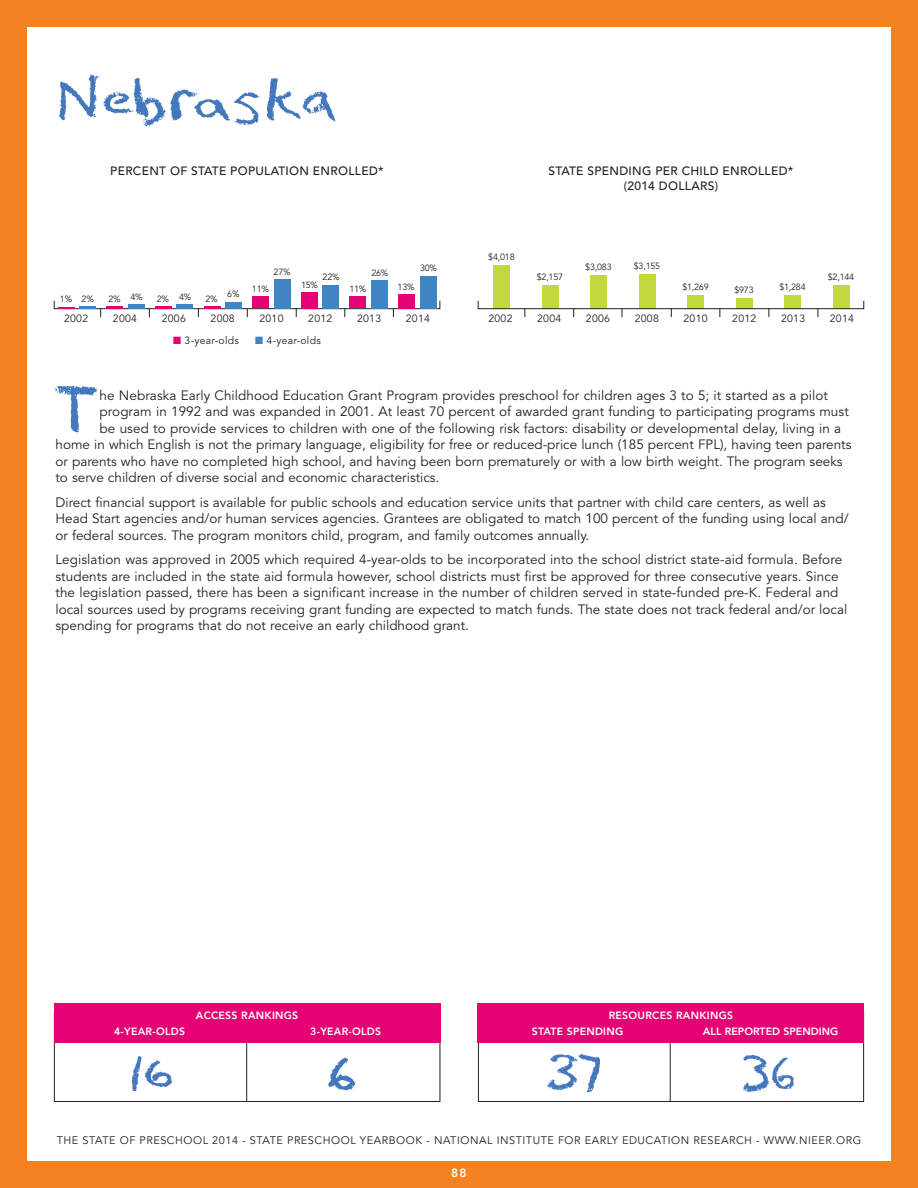
<style>
.page{position:relative;width:918px;height:1188px;background:#f58220}
.page>*{position:absolute;margin:0;border:0;box-sizing:border-box;transform-origin:0 0}
.t1{font:13.5px/16.5px "Avenir";color:#231f20}
.t2{font:500 12px/15px "Avenir";letter-spacing:.025em;color:#231f20;text-align:center}
.t3{font:800 12px "Avenir";color:#fff}
.t4{font:10.8px "Avenir";letter-spacing:.05em;color:#231f20}
.t5{font:10.5px "Avenir";letter-spacing:.025em;color:#231f20}
.t6{font:800 10.5px/16.5px "Avenir";letter-spacing:.025em;color:#fff}
.t7{font:800 10.5px "Avenir";letter-spacing:.005em;color:#fff}
.t8{font:9px "Avenir";letter-spacing:-.025em;color:#231f20}
.s1{color:#e60275}
.s2{color:#3e85c5}
</style>
<div class="page">
<div style="left:27px;top:27px;width:864px;height:1134px;background:#fff"></div>
<svg style="left:267px;top:78px;width:69px;height:44px"></svg>
<svg style="left:59px;top:74px;width:200px;height:53px"></svg>
<div style="left:54px;top:1012px;width:386px;height:90px;border:1px solid #231f20"></div>
<hr style="left:246px;top:1015px;width:1px;height:86px;background:#231f20">
<div style="left:54px;top:1004px;width:386px;height:39px;background:#e60275"></div>
<div style="left:478px;top:1012px;width:386px;height:90px;border:1px solid #231f20"></div>
<hr style="left:670px;top:1015px;width:1px;height:86px;background:#231f20">
<div style="left:478px;top:1004px;width:386px;height:39px;background:#e60275"></div>
<img style="left:547px;top:1055px;width:53px;height:36px">
<svg style="left:55px;top:385px;width:42px;height:48px"></svg>
<svg style="left:328px;top:1058px;width:28px;height:33px"></svg>
<img style="left:132px;top:1056px;width:40px;height:35px">
<img style="left:743px;top:1056px;width:51px;height:36px">
<div style="left:493px;top:265px;width:17px;height:44px;background:#c2d83f"></div>
<div style="left:542px;top:285px;width:16px;height:24px;background:#c2d83f"></div>
<div style="left:590px;top:275px;width:17px;height:34px;background:#c2d83f"></div>
<div style="left:639px;top:275px;width:16px;height:34px;background:#c2d83f"></div>
<div style="left:687px;top:295px;width:17px;height:14px;background:#c2d83f"></div>
<div style="left:736px;top:298px;width:16px;height:11px;background:#c2d83f"></div>
<div style="left:784px;top:295px;width:17px;height:14px;background:#c2d83f"></div>
<div style="left:833px;top:285px;width:16px;height:24px;background:#c2d83f"></div>
<div style="left:478px;top:301px;width:386px;height:8px;border:1px solid #231f20"></div>
<svg style="left:80px;top:306px;width:21px;height:11px"></svg>
<svg style="left:58px;top:307px;width:16px;height:1px"></svg>
<hr style="left:128px;top:304px;width:16px;height:4px;background:#3e85c5">
<svg style="left:107px;top:306px;width:16px;height:2px"></svg>
<hr style="left:177px;top:304px;width:16px;height:4px;background:#3e85c5">
<svg style="left:149px;top:306px;width:22px;height:11px"></svg>
<div style="left:226px;top:302px;width:16px;height:6px;background:#3e85c5"></div>
<svg style="left:198px;top:306px;width:22px;height:11px"></svg>
<div style="left:274px;top:279px;width:16px;height:29px;background:#3e85c5"></div>
<div style="left:253px;top:296px;width:16px;height:12px;background:#e60275"></div>
<div style="left:323px;top:285px;width:16px;height:23px;background:#3e85c5"></div>
<div style="left:301px;top:292px;width:16px;height:16px;background:#e60275"></div>
<div style="left:420px;top:276px;width:16px;height:32px;background:#3e85c5"></div>
<div style="left:398px;top:294px;width:17px;height:14px;background:#e60275"></div>
<div style="left:371px;top:280px;width:17px;height:28px;background:#3e85c5"></div>
<div style="left:350px;top:296px;width:16px;height:12px;background:#e60275"></div>
<p class="t2" style="left:110px;top:164px;width:275px">PERCENT OF STATE POPULATION ENROLLED*</p>
<p class="t2" style="left:548px;top:164px;width:247px">STATE SPENDING PER CHILD ENROLLED* (2014 DOLLARS)</p>
<p class="t8" style="left:60px;top:295px;width:35px">1% 2%</p>
<p class="t8" style="left:108px;top:294px;width:36px">2% 4%</p>
<p class="t8" style="left:157px;top:294px;width:36px">2% 4%</p>
<p class="t8" style="left:227px;top:291px;width:14px">6%</p>
<p class="t8" style="left:205px;top:295px;width:14px">2%</p>
<p class="t8" style="left:274px;top:268px;width:19px">27%</p>
<p class="t8" style="left:252px;top:285px;width:19px">11%</p>
<p class="t8" style="left:323px;top:273px;width:19px">22%</p>
<p class="t8" style="left:301px;top:281px;width:19px">15%</p>
<p class="t8" style="left:371px;top:269px;width:19px">26%</p>
<p class="t8" style="left:349px;top:285px;width:19px">11%</p>
<p class="t8" style="left:420px;top:265px;width:19px">30%</p>
<p class="t8" style="left:398px;top:283px;width:19px">13%</p>
<p class="t8" style="left:488px;top:253px;width:28px">$4,018</p>
<p class="t8" style="left:537px;top:273px;width:28px">$2,157</p>
<p class="t8" style="left:585px;top:263px;width:28px">$3,083</p>
<p class="t8" style="left:634px;top:263px;width:28px">$3,155</p>
<p class="t8" style="left:682px;top:283px;width:28px">$1,269</p>
<p class="t8" style="left:734px;top:286px;width:21px">$973</p>
<p class="t8" style="left:779px;top:283px;width:28px">$1,284</p>
<p class="t8" style="left:828px;top:274px;width:28px">$2,144</p>
<p class="t5" style="left:64px;top:314px;width:26px">2002</p>
<p class="t5" style="left:113px;top:314px;width:26px">2004</p>
<p class="t5" style="left:162px;top:314px;width:26px">2006</p>
<p class="t5" style="left:211px;top:314px;width:26px">2008</p>
<p class="t5" style="left:259px;top:314px;width:26px">2010</p>
<p class="t5" style="left:308px;top:314px;width:26px">2012</p>
<p class="t5" style="left:357px;top:314px;width:26px">2013</p>
<p class="t5" style="left:406px;top:314px;width:26px">2014</p>
<p class="t5" style="left:488px;top:314px;width:26px">2002</p>
<p class="t5" style="left:537px;top:314px;width:26px">2004</p>
<p class="t5" style="left:586px;top:314px;width:26px">2006</p>
<p class="t5" style="left:635px;top:314px;width:26px">2008</p>
<p class="t5" style="left:684px;top:314px;width:26px">2010</p>
<p class="t5" style="left:732px;top:314px;width:26px">2012</p>
<p class="t5" style="left:781px;top:314px;width:26px">2013</p>
<p class="t5" style="left:830px;top:314px;width:26px">2014</p>
<p class="t5" style="left:173px;top:336px;width:67px"><span class="s1">■</span> 3-year-olds</p>
<p class="t5" style="left:255px;top:336px;width:67px"><span class="s2">■</span> 4-year-olds</p>
<p class="t1" style="left:100px;top:388px;width:730px">he Nebraska Early Childhood Education Grant Program provides preschool for children ages 3 to 5; it started as a pilot</p>
<p class="t1" style="left:100px;top:404px;width:751px">program in 1992 and was expanded in 2001. At least 70 percent of awarded grant funding to participating programs must</p>
<p class="t1" style="left:100px;top:421px;width:743px">be used to provide services to children with one of the following risk factors: disability or developmental delay, living in a</p>
<p class="t1" style="left:55px;top:437px;width:798px">home in which English is not the primary language, eligibility for free or reduced-price lunch (185 percent FPL), having teen parents</p>
<p class="t1" style="left:55px;top:454px;width:789px">or parents who have no completed high school, and having been born prematurely or with a low birth weight. The program seeks</p>
<p class="t1" style="left:55px;top:470px;width:386px">to serve children of diverse social and economic characteristics.</p>
<p class="t1" style="left:55px;top:495px;width:795px">Direct financial support is available for public schools and education service units that partner with child care centers, as well as<br>Head Start agencies and/or human services agencies. Grantees are obligated to match 100 percent of the funding using local and/ or federal sources. The program monitors child, program, and family outcomes annually.</p>
<p class="t1" style="left:55px;top:552px;width:793px">Legislation was approved in 2005 which required 4-year-olds to be incorporated into the school district state-aid formula. Before students are included in the state aid formula however, school districts must first be approved for three consecutive years. Since the legislation passed, there has been a significant increase in the number of children served in state-funded pre-K. Federal and local sources used by programs receiving grant funding are expected to match funds. The state does not track federal and/or local spending for programs that do not receive an early childhood grant.</p>
<p class="t6" style="left:196px;top:1008px;width:104px">ACCESS RANKINGS</p>
<p class="t6" style="left:114px;top:1024px;width:72px">4-YEAR-OLDS</p>
<p class="t6" style="left:310px;top:1024px;width:72px">3-YEAR-OLDS</p>
<p class="t6" style="left:532px;top:1008px;width:203px;text-indent:77px">RESOURCES RANKINGS<br>STATE SPENDING</p>
<p class="t7" style="left:703px;top:1027px;width:137px">ALL REPORTED SPENDING</p>
<p class="t4" style="left:57px;top:1136px;width:806px">THE STATE OF PRESCHOOL 2014 - STATE PRESCHOOL YEARBOOK - NATIONAL INSTITUTE FOR EARLY EDUCATION RESEARCH - WWW.NIEER.ORG</p>
<p class="t3" style="left:451px;top:1168px;width:17px">88</p>
</div>
